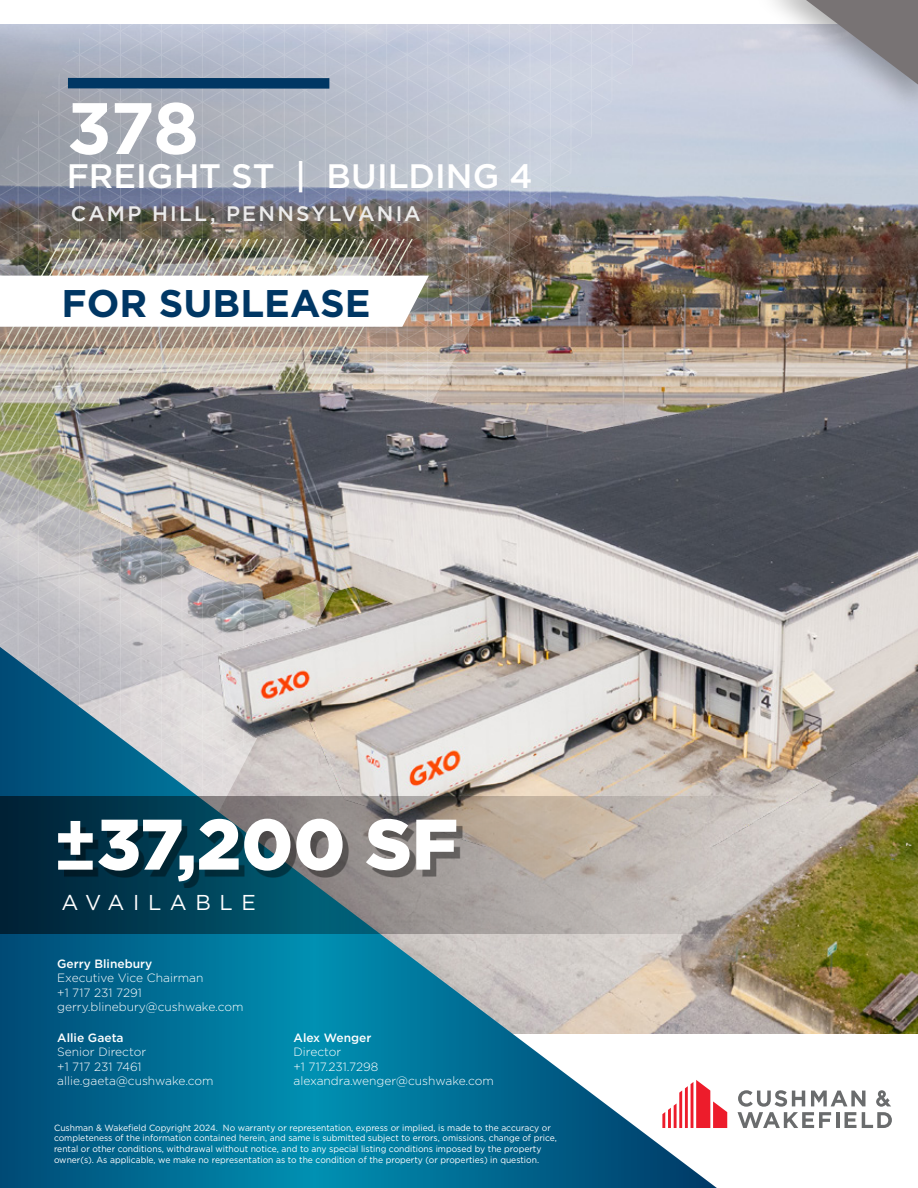
<style>
.page{position:relative;width:918px;height:1188px;background:#fff}
.page>*{position:absolute;margin:0;border:0;box-sizing:border-box;transform-origin:0 0}
.t1{font:700 72.6px "Gotham";color:#fff}
.t2{font:900 71.4px "Gotham";color:#fff}
.t3{font:700 38.55px "Gotham";color:#003764}
.t4{font:500 33.9px "Gotham";color:#fff}
.t5{font:21.45px "Gotham";letter-spacing:.4em;color:#fff}
.t6{font:500 21px "Gotham";letter-spacing:.1em;color:#ececec}
.t7{font:300 12px/14.4px "Gotham";color:#fff}
.t8{font:500 12px "Gotham";color:#fefefe}
.t9{font:9px/10.8px "Gotham";color:#fff;scale:.95 1}
.s1{font-weight:700}
</style>
<div class="page">
<img style="left:717px;top:24px;width:201px;height:1009px">
<div style="left:750px;top:0;width:168px;height:122px;background:#000;opacity:.3"></div>
<svg style="left:806px;top:0;width:112px;height:85px;background:#9a9aa0"></svg>
<svg style="left:717px;top:1104px;width:10px;height:24px"></svg>
<svg style="left:738px;top:1090px;width:154px;height:38px"></svg>
<img style="left:0;top:24px;width:717px;height:309px">
<div style="left:0;top:272px;width:441px;height:68px;background:#a7a8aa;opacity:.3"></div>
<svg style="left:0;top:237px;width:429px;height:96px"></svg>
<div style="left:68px;top:78px;width:261px;height:11px;background:#003764"></div>
<img style="left:0;top:333px;width:918px;height:514px">
<svg style="left:0;top:647px;width:717px;height:541px;background:#6297aa"></svg>
<svg style="left:0;top:796px;width:788px;height:138px;background:#798688"></svg>
<div style="left:64px;top:825px;width:398px;height:63px;background:#000;opacity:.4"></div>
<h1 class="t1" style="left:67px;top:80px;width:134px">378</h1>
<h3 class="t4" style="left:67px;top:154px;width:467px">FREIGHT ST | BUILDING 4</h3>
<h3 class="t6" style="left:71px;top:200px;width:352px">CAMP HILL, PENNSYLVANIA</h3>
<h3 class="t3" style="left:61px;top:277px;width:311px">FOR SUBLEASE</h3>
<h2 class="t2" style="left:54px;top:803px;width:406px"><span class="s1">±</span>37,200 SF</h2>
<h3 class="t5" style="left:62px;top:889px;width:196px">AVAILABLE</h3>
<h3 class="t8" style="left:57px;top:956px;width:97px">Gerry Blinebury</h3>
<h3 class="t7" style="left:57px;top:971px;width:188px">Executive Vice Chairman<br>+1 717 231 7291 gerry.blinebury@cushwake.com</h3>
<h3 class="t8" style="left:57px;top:1030px;width:68px">Allie Gaeta</h3>
<h3 class="t7" style="left:57px;top:1045px;width:158px">Senior Director<br>+1 717 231 7461 allie.gaeta@cushwake.com</h3>
<h3 class="t8" style="left:294px;top:1030px;width:79px">Alex Wenger</h3>
<h3 class="t7" style="left:294px;top:1045px;width:202px">Director<br>+1 717.231.7298 alexandra.wenger@cushwake.com</h3>
<p class="t9" style="left:54px;top:1122px;width:531px">Cushman &amp; Wakefield Copyright 2024. No warranty or representation, express or implied, is made to the accuracy or completeness of the information contained herein, and same is submitted subject to errors, omissions, change of price, rental or other conditions, withdrawal without notice, and to any special listing conditions imposed by the property owner(s). As applicable, we make no representation as to the condition of the property (or properties) in question.</p>
</div>
